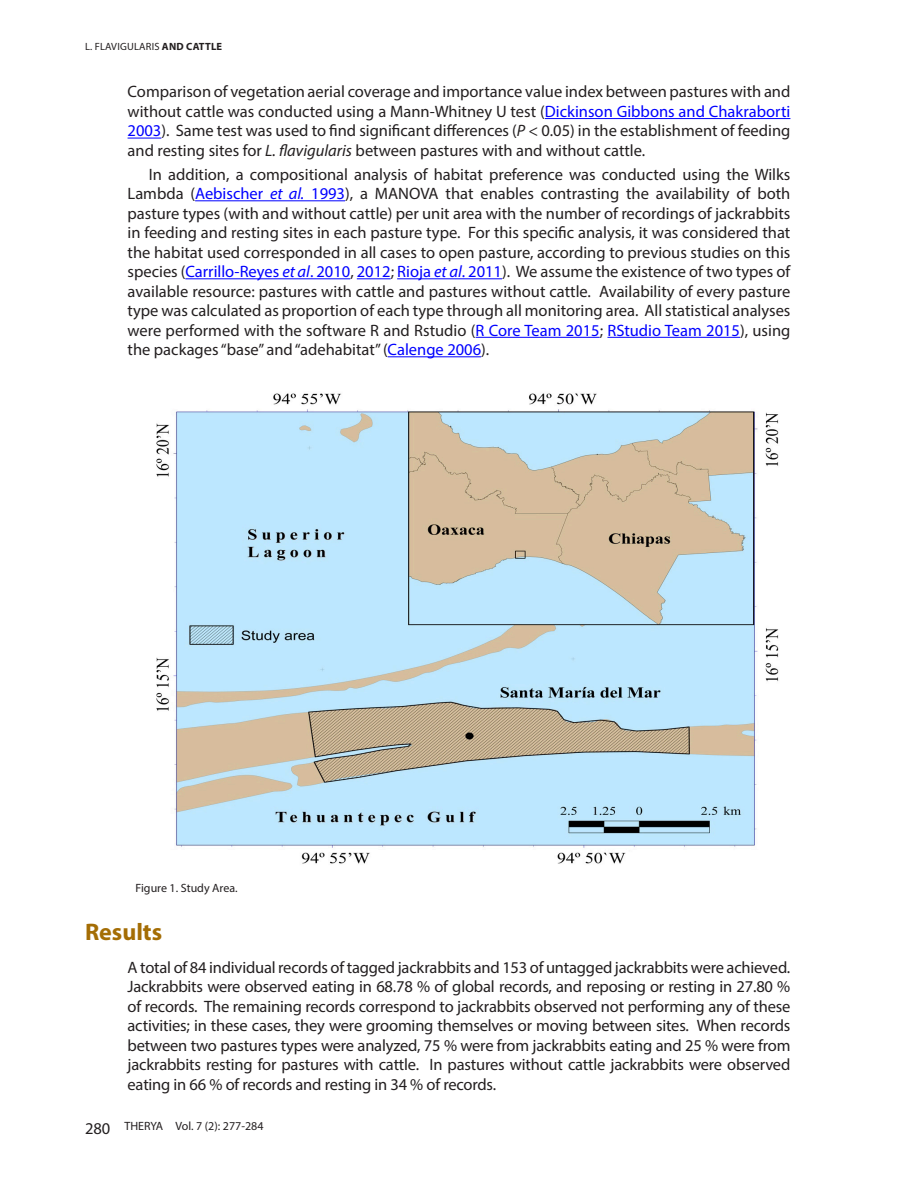
<style>
.page{position:relative;width:918px;height:1188px;background:#fff}
.page>*{position:absolute;margin:0;border:0;box-sizing:border-box;transform-origin:0 0}
.SUBTITULOS_REVISTA{font:700 24px "Myriad Pro";color:#a46d05}
.TextoGeneral{font:16.5px/19.5px "Myriad Pro";color:#231f20;text-align:justify}
.Tex_Fig_yTab{font:12px "Myriad Pro";color:#231f20}
.t1{font:10.5px "Myriad Pro";letter-spacing:.02em;color:#231f20}
.s1{font-weight:700}
.s2{color:#00f}
.s3{font-style:italic}
.s4{font-style:italic;color:#00f}
.s5{font-size:16.5px}
</style>
<div class="page">
<hr style="left:545px;top:118px;width:245px;height:1px;background:#00f">
<hr style="left:128px;top:138px;width:33px;height:1px;background:#00f">
<hr style="left:195px;top:200px;width:150px;height:1px;background:#00f">
<hr style="left:185px;top:278px;width:165px;height:1px;background:#00f">
<hr style="left:357px;top:278px;width:34px;height:1px;background:#00f">
<hr style="left:397px;top:278px;width:105px;height:1px;background:#00f">
<hr style="left:476px;top:337px;width:124px;height:1px;background:#00f">
<hr style="left:607px;top:337px;width:133px;height:1px;background:#00f">
<hr style="left:388px;top:356px;width:93px;height:1px;background:#00f">
<img style="left:156px;top:393px;width:623px;height:471px">
<p class="t1" style="left:85px;top:40px;width:139px">L. FLAVIGULARIS <span class="s1">AND CATTLE</span></p>
<p class="TextoGeneral" style="left:128px;top:82px;width:664px">Comparison of vegetation aerial coverage and importance value index between pastures with and without cattle was conducted using a Mann-Whitney U test (<span class="s2">Dickinson Gibbons and Chakraborti 2003</span>). Same test was used to find significant differences (<span class="s3">P</span> &lt; 0.05) in the establishment of feeding and resting sites for <span class="s3">L. flavigularis</span> between pastures with and without cattle.</p>
<p class="TextoGeneral" style="left:128px;top:164px;width:664px;text-indent:21px">In addition, a compositional analysis of habitat preference was conducted using the Wilks Lambda (<span class="s2">Aebischer</span> <span class="s4">et al.</span> <span class="s2">1993</span>), a MANOVA that enables contrasting the availability of both pasture types (with and without cattle) per unit area with the number of recordings of jackrabbits in feeding and resting sites in each pasture type. For this specific analysis, it was considered that the habitat used corresponded in all cases to open pasture, according to previous studies on this species (<span class="s2">Carrillo-Reyes</span> <span class="s4">et al</span><span class="s2">. 2010</span>, <span class="s2">2012</span>; <span class="s2">Rioja</span> <span class="s4">et al</span><span class="s2">. 2011</span>). We assume the existence of two types of available resource: pastures with cattle and pastures without cattle. Availability of every pasture type was calculated as proportion of each type through all monitoring area. All statistical analyses were performed with the software R and Rstudio (<span class="s2">R Core Team 2015</span>; <span class="s2">RStudio Team 2015</span>), using the packages “base” and “adehabitat” (<span class="s2">Calenge 2006</span>).</p>
<p class="Tex_Fig_yTab" style="left:136px;top:881px;width:104px">Figure 1. Study Area.</p>
<p class="SUBTITULOS_REVISTA" style="left:85px;top:917px;width:79px">Results</p>
<p class="TextoGeneral" style="left:128px;top:957px;width:664px">A total of 84 individual records of tagged jackrabbits and 153 of untagged jackrabbits were achieved.<br>Jackrabbits were observed eating in 68.78 % of global records, and reposing or resting in 27.80 % of records. The remaining records correspond to jackrabbits observed not performing any of these activities; in these cases, they were grooming themselves or moving between sites. When records between two pastures types were analyzed, 75 % were from jackrabbits eating and 25 % were from jackrabbits resting for pastures with cattle. In pastures without cattle jackrabbits were observed eating in 66 % of records and resting in 34 % of records.</p>
<p class="Tex_Fig_yTab" style="left:85px;top:1119px;width:180px"><span class="s5">280</span> THERYA Vol. 7 (2): 277-284</p>
</div>
